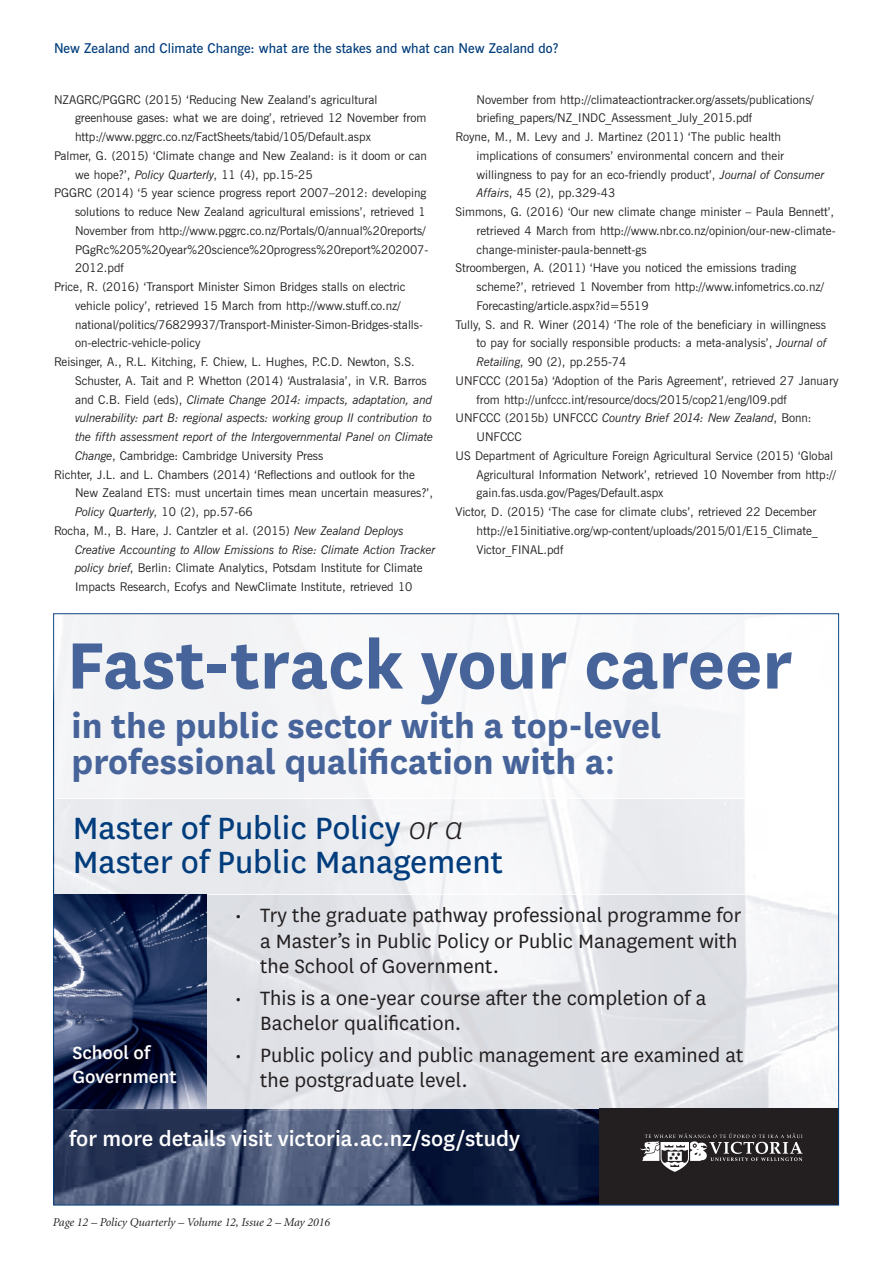
<style>
.page{position:relative;width:893px;height:1263px;background:#fff}
.page>*{position:absolute;margin:0;border:0;box-sizing:border-box;transform-origin:0 0}
.t1{font:700 76.5px "National";color:#46639a}
.t2{font:700 39px/36px "National";color:#46639a}
.t3{font:36px "National";color:#013d7d}
.t4{font:500 24px "National";color:#fff}
.t5{font:22.5px/25.5px "National";color:#231f20}
.t6{font:500 20.55px "National";color:#fff}
.Article_Heading{font:600 13.5px "News Gothic BT";color:#013d7d}
.References{font:12px/18.8px "News Gothic BT";color:#231f20}
.t7{font:italic 12px "Minion";color:#231f20}
.s1{font-style:italic}
.s2{font-weight:400}
.s3{font-weight:300;font-style:italic;color:#231f20}
</style>
<div class="page">
<svg style="left:55px;top:895px;width:782px;height:214px;fill:#dfe1e6"></svg>
<div style="left:54px;top:799px;width:785px;height:96px;background:linear-gradient(to right,#e6e8ec,#f8f8f9)"></div>
<div style="left:54px;top:613px;width:785px;height:186px;background:#f7f8f9"></div>
<svg style="left:55px;top:1112px;width:544px;height:91px;background:#334060"></svg>
<div style="left:599px;top:1109px;width:240px;height:96px;background:#231f20"></div>
<svg style="left:640px;top:1134px;width:162px;height:38px"></svg>
<img style="left:55px;top:894px;width:151px;height:214px">
<p class="Article_Heading" style="left:54px;top:40px;width:506px">New Zealand and Climate Change: what are the stakes and what can New Zealand do?</p>
<p class="References" style="left:75px;top:90px;width:353px;text-indent:-21px">NZAGRC/PGGRC (2015) ‘Reducing New Zealand’s agricultural greenhouse gases: what we are doing’, retrieved 12 November from http://www.pggrc.co.nz/FactSheets/tabid/105/Default.aspx</p>
<p class="References" style="left:75px;top:146px;width:354px;text-indent:-21px">Palmer, G. (2015) ‘Climate change and New Zealand: is it doom or can we hope?’, <span class="s1">Policy Quarterly</span>, 11 (4), pp.15-25</p>
<p class="References" style="left:75px;top:184px;width:355px;text-indent:-21px">PGGRC (2014) ‘5 year science progress report 2007–2012: developing solutions to reduce New Zealand agricultural emissions’, retrieved 1<br>November from http://www.pggrc.co.nz/Portals/0/annual%20reports/ PGgRc%205%20year%20science%20progress%20report%202007- 2012.pdf</p>
<p class="References" style="left:75px;top:277px;width:350px;text-indent:-21px">Price, R. (2016) ‘Transport Minister Simon Bridges stalls on electric vehicle policy’, retrieved 15 March from http://www.stuff.co.nz/ national/politics/76829937/Transport-Minister-Simon-Bridges-stalls&shy;on-electric-vehicle-policy</p>
<p class="References" style="left:75px;top:352px;width:360px;text-indent:-21px">Reisinger, A., R.L. Kitching, F. Chiew, L. Hughes, P.C.D. Newton, S.S.<br>Schuster, A. Tait and P. Whetton (2014) ‘Australasia’, in V.R. Barros and C.B. Field (eds), <span class="s1">Climate Change 2014: impacts, adaptation, and vulnerability: part B: regional aspects: working group II contribution to the fifth assessment report of the Intergovernmental Panel on Climate Change</span>, Cambridge: Cambridge University Press</p>
<p class="References" style="left:75px;top:465px;width:359px;text-indent:-21px">Richter, J.L. and L. Chambers (2014) ‘Reflections and outlook for the<br>New Zealand ETS: must uncertain times mean uncertain measures?’,<br><span class="s1">Policy Quarterly</span>, 10 (2), pp.57-66</p>
<p class="References" style="left:75px;top:521px;width:362px;text-indent:-21px">Rocha, M., B. Hare, J. Cantzler et al. (2015) <span class="s1">New Zealand Deploys Creative Accounting to Allow Emissions to Rise: Climate Action Tracker policy brief</span>, Berlin: Climate Analytics, Potsdam Institute for Climate Impacts Research, Ecofys and NewClimate Institute, retrieved 10</p>
<p class="References" style="left:476px;top:90px;width:339px">November from http://climateactiontracker.org/assets/publications/ briefing_papers/NZ_INDC_Assessment_July_2015.pdf</p>
<p class="References" style="left:476px;top:127px;width:350px;text-indent:-21px">Royne, M., M. Levy and J. Martinez (2011) ‘The public health implications of consumers’ environmental concern and their willingness to pay for an eco-friendly product’, <span class="s1">Journal of Consumer Affairs</span>, 45 (2), pp.329-43</p>
<p class="References" style="left:476px;top:202px;width:361px;text-indent:-21px">Simmons, G. (2016) ‘Our new climate change minister – Paula Bennett’, retrieved 4 March from http://www.nbr.co.nz/opinion/our-new-climate&shy;change-minister-paula-bennett-gs</p>
<p class="References" style="left:476px;top:259px;width:349px;text-indent:-21px">Stroombergen, A. (2011) ‘Have you noticed the emissions trading scheme?’, retrieved 1 November from http://www.infometrics.co.nz/<br>Forecasting/article.aspx?id=5519</p>
<p class="References" style="left:476px;top:315px;width:352px;text-align:justify;text-indent:-21px">Tully, S. and R. Winer (2014) ‘The role of the beneficiary in willingness to pay for socially responsible products: a meta-analysis’, <span class="s1">Journal of Retailing</span>, 90 (2), pp.255-74</p>
<p class="References" style="left:476px;top:371px;width:364px;text-indent:-21px">UNFCCC (2015a) ‘Adoption of the Paris Agreement’, retrieved 27 January from http://unfccc.int/resource/docs/2015/cop21/eng/l09.pdf</p>
<p class="References" style="left:476px;top:409px;width:337px;text-indent:-21px">UNFCCC (2015b) UNFCCC <span class="s1">Country Brief 2014: New Zealand</span>, Bonn:<br>UNFCCC</p>
<p class="References" style="left:476px;top:446px;width:361px;text-indent:-21px">US Department of Agriculture Foreign Agricultural Service (2015) ‘Global<br>Agricultural Information Network’, retrieved 10 November from http:// gain.fas.usda.gov/Pages/Default.aspx</p>
<p class="References" style="left:476px;top:502px;width:343px;text-indent:-21px">Victor, D. (2015) ‘The case for climate clubs’, retrieved 22 December http://e15initiative.org/wp-content/uploads/2015/01/E15_Climate_<br>Victor_FINAL.pdf</p>
<p class="t1" style="left:67px;top:611px;width:727px">Fast-track your career</p>
<p class="t2" style="left:72px;top:705px;width:591px">in the public sector with a top-level professional qualification with a<span class="s2">:</span></p>
<p class="t3" style="left:73px;top:804px;width:392px">Master of Public Policy <span class="s3">or a</span></p>
<p class="t3" style="left:73px;top:838px;width:432px">Master of Public Management</p>
<p class="t6" style="left:72px;top:1039px;width:79px">School of</p>
<p class="t6" style="left:72px;top:1062px;width:106px">Government</p>
<p class="t5" style="left:260px;top:902px;width:483px;text-indent:-26px">• Try the graduate pathway professional programme for a Master’s in Public Policy or Public Management with the School of Government.</p>
<p class="t5" style="left:260px;top:984px;width:448px;text-indent:-26px">• This is a one-year course after the completion of a<br>Bachelor qualification.</p>
<p class="t5" style="left:260px;top:1041px;width:484px;text-indent:-26px">• Public policy and public management are examined at the postgraduate level.</p>
<p class="t4" style="left:69px;top:1122px;width:452px">for more details visit victoria.ac.nz/sog/study</p>
<p class="t7" style="left:53px;top:1217px;width:279px">Page 12 – Policy Quarterly – Volume 12, Issue 2 – May 2016</p>
</div>
